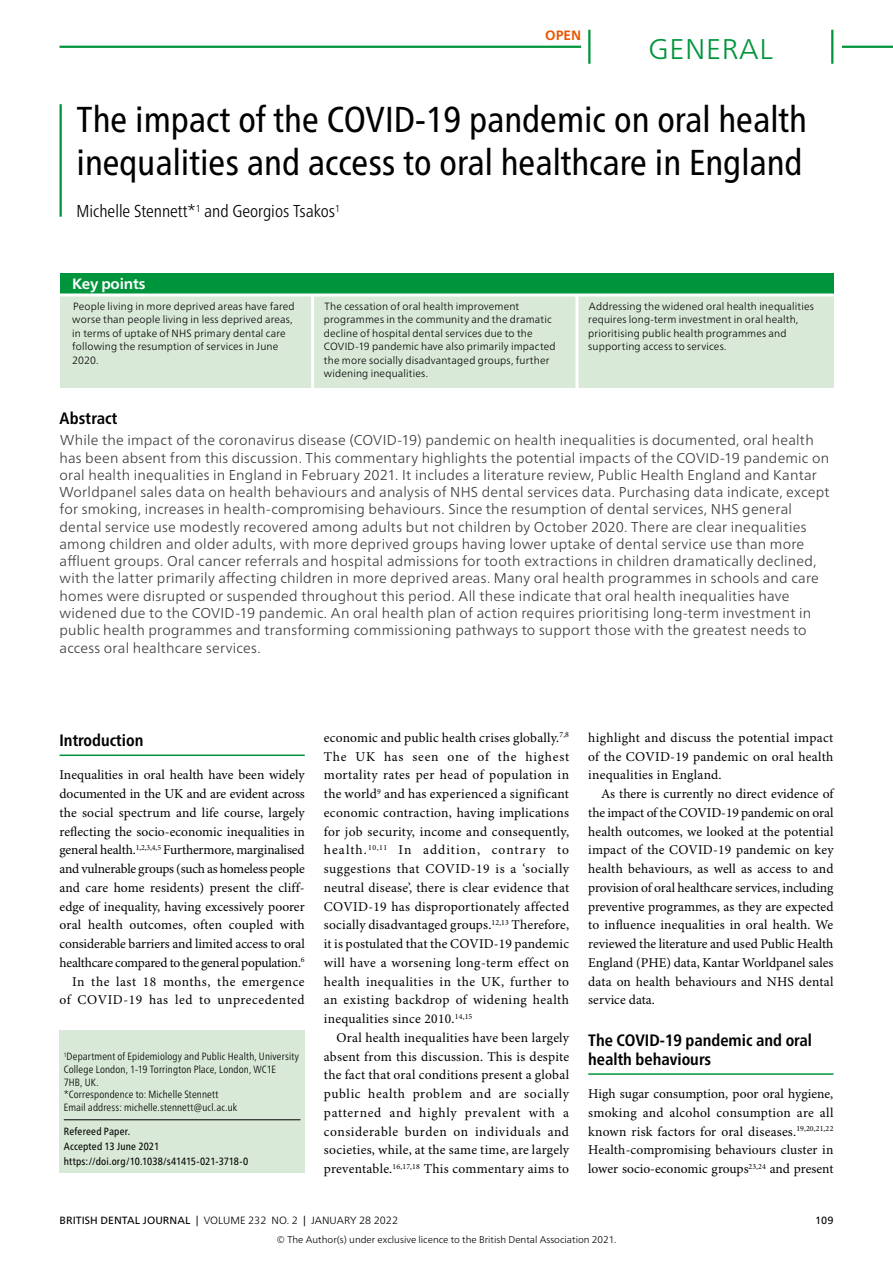
<style>
.page{position:relative;width:893px;height:1263px;background:#fff}
.page>*{position:absolute;margin:0;border:0;box-sizing:border-box;transform-origin:0 0}
.Title_3_Cnd_24pt{font:condensed 36px/43.2px "Frutiger Neue LT Pro";color:#000}
.t1{font:28.5px "Frutiger Neue LT Pro Light 2";letter-spacing:.025em;color:#00953c}
.Author_1{font:300 condensed 17.25px "Frutiger Neue LT Pro";color:#000}
.SectionHeading_1_MSS{font:700 condensed 16.5px/18.8px "Frutiger Neue LT Pro";color:#000}
.Abstract_Heading_MSS{font:700 condensed 16.5px "Frutiger Neue LT Pro";letter-spacing:.01em;color:#000}
.Key_Points_Heading_x{font:700 15px "Frutiger Neue LT Pro";letter-spacing:-.01em;color:#fff}
.t2{font:14.25px/17.2px "Frutiger Neue LT Pro Light 2";letter-spacing:.015em;color:#3a3a39}
.Para_9pt_justified{font:13.5px/18.8px "Minion Pro";letter-spacing:.02em;color:#000;text-align:justify}
.Para_9pt_justified_1{font:13.5px/18.8px "Minion Pro";letter-spacing:-.01em;color:#000;text-align:justify}
.Para_9pt_justified-2{font:13.5px/18.8px "Minion Pro";letter-spacing:.04em;color:#000;text-align:right}
.NoXML_MSS_page_tag_t{font:700 13.5px "Frutiger Neue LT Pro";color:#ea5602}
.t3{font:10.5px/13.5px "Frutiger Neue LT Pro Light 2";letter-spacing:.015em;color:#000}
.NoXML_Biography_MSS{font:300 condensed 10.5px/12.8px "Frutiger Neue LT Pro";letter-spacing:.015em;color:#000}
.NoXML_article_detail{font:condensed 10.5px "Frutiger Neue LT Pro";letter-spacing:.015em;color:#000}
.t4{font:10.5px "Frutiger Neue LT Pro";letter-spacing:.005em;color:#000}
.t5{font:9.75px "Frutiger Neue LT Pro Light 2";color:#000}
.s1{font-family:"Frutiger Neue LT Pro";font-weight:300}
.s2{font-weight:300}
.s3{font-family:"Frutiger Neue LT Pro Light 2"}
</style>
<div class="page">
<div style="left:60px;top:273px;width:773px;height:114px;background:#d8e9d7"></div>
<hr style="left:60px;top:104px;width:2px;height:113px;background:#00953c">
<hr style="left:60px;top:754px;width:245px;height:2px;background:#00953c">
<hr style="left:588px;top:1073px;width:245px;height:2px;background:#00953c">
<div style="left:60px;top:273px;width:773px;height:20px;background:#00953c"></div>
<hr style="left:60px;top:293px;width:773px;height:3px;background:#fff">
<div style="left:60px;top:1031px;width:245px;height:142px;background:#d8e9d7"></div>
<hr style="left:64px;top:1119px;width:236px;height:1px;background:#000">
<hr style="left:311px;top:295px;width:3px;height:97px;background:#fff">
<hr style="left:575px;top:295px;width:3px;height:97px;background:#fff">
<hr style="left:60px;top:46px;width:521px;height:2px;background:#00953c">
<hr style="left:842px;top:46px;width:51px;height:2px;background:#00953c">
<hr style="left:588px;top:30px;width:2px;height:34px;background:#00953c">
<hr style="left:831px;top:30px;width:2px;height:34px;background:#00953c">
<p class="NoXML_MSS_page_tag_t" style="left:545px;top:27px;width:38px">OPEN</p>
<h2 class="t1" style="left:648px;top:32px;width:126px">GENERAL</h2>
<p class="Title_3_Cnd_24pt" style="left:77px;top:98px;width:732px">The impact of the COVID-19 pandemic on oral health inequalities and access to oral healthcare in England</p>
<p class="Author_1" style="left:77px;top:201px;width:265px">Michelle Stennett*<sup>1</sup> and Georgios Tsakos<sup>1</sup></p>
<p class="Key_Points_Heading_x" style="left:72px;top:275px;width:75px">Key points</p>
<p class="t3" style="left:72px;top:300px;width:224px">People living in more deprived areas have fared worse than people living in less deprived areas, in terms of uptake of NHS primary dental care following the resumption of services in June 2020.</p>
<p class="t3" style="left:324px;top:300px;width:233px">The cessation of oral health improvement programmes in the community and the dramatic decline of hospital dental services due to the COVID-19 pandemic have also primarily impacted the more socially disadvantaged groups, further widening inequalities.</p>
<p class="t3" style="left:588px;top:300px;width:227px">Addressing the widened oral health inequalities requires long-term investment in oral health, prioritising public health programmes and supporting access to services.</p>
<p class="Abstract_Heading_MSS" style="left:60px;top:408px;width:59px">Abstract</p>
<p class="t2" style="left:60px;top:432px;width:771px">While the impact of the coronavirus disease (COVID-19) pandemic on health inequalities is documented, oral health has been absent from this discussion. This commentary highlights the potential impacts of the COVID-19 pandemic on oral health inequalities in England in February 2021. It includes a literature review, Public Health England and Kantar Worldpanel sales data on health behaviours and analysis of NHS dental services data. Purchasing data indicate, except for smoking, increases in health-compromising behaviours. Since the resumption of dental services, NHS general dental service use modestly recovered among adults but not children by October 2020. There are clear inequalities among children and older adults, with more deprived groups having lower uptake of dental service use than more <span class="s1">affluent groups. Oral cancer referrals and hospital admissions for tooth extractions in children dramatically declined, with the latter primarily affecting children in more deprived areas. Many oral health programmes in schools and care </span>homes were disrupted or suspended throughout this period. All these indicate that oral health inequalities have widened due to the COVID-19 pandemic. An oral health plan of action requires prioritising long-term investment in public health programmes and transforming commissioning pathways to support those with the greatest needs to access oral healthcare services.</p>
<p class="SectionHeading_1_MSS" style="left:60px;top:731px;width:85px">Introduction</p>
<p class="Para_9pt_justified_1" style="left:60px;top:766px;width:247px">Inequalities in oral health have been widely documented in the UK and are evident across the social spectrum and life course, largely reflecting the socio-economic inequalities in general health.<sup>1,2,3,4,5</sup> Furthermore, marginalised and vulnerable groups (such as homeless people and care home residents) present the cliff&shy;edge of inequality, having excessively poorer oral health outcomes, often coupled with considerable barriers and limited access to oral healthcare compared to the general population.<sup>6</sup></p>
<p class="Para_9pt_justified-2" style="left:60px;top:972px;width:247px">In the last 18 months, the emergence of COVID-19 has led to unprecedented</p>
<p class="NoXML_Biography_MSS" style="left:64px;top:1050px;width:237px"><sup>1</sup>Department of Epidemiology and Public Health, University College London, 1-19 Torrington Place, London, WC1E<br>7HB, UK.<br>*Correspondence to: Michelle Stennett<br>Email address: michelle.stennett@ucl.ac.uk</p>
<p class="NoXML_article_detail" style="left:64px;top:1125px;width:68px">Refereed Paper.</p>
<p class="NoXML_article_detail" style="left:64px;top:1140px;width:97px">Accepted 13 June 2021</p>
<p class="NoXML_article_detail" style="left:64px;top:1155px;width:186px">https://doi.org/10.1038/s41415-021-3718-0</p>
<p class="Para_9pt_justified" style="left:324px;top:729px;width:247px">economic and public health crises globally.<sup>7,8<br></sup>The UK has seen one of the highest mortality rates per head of population in the world<sup>9</sup> and has experienced a significant economic contraction, having implications for job security, income and consequently, health.<sup>10,11</sup> In addition, contrary to suggestions that COVID-19 is a ‘socially neutral disease’, there is clear evidence that COVID-19 has disproportionately affected socially disadvantaged groups.<sup>12,13</sup> Therefore, it is postulated that the COVID-19 pandemic will have a worsening long-term effect on health inequalities in the UK, further to an existing backdrop of widening health inequalities since 2010.<sup>14,15</sup></p>
<p class="Para_9pt_justified" style="left:324px;top:1029px;width:247px;text-indent:13px">Oral health inequalities have been largely absent from this discussion. This is despite the fact that oral conditions present a global public health problem and are socially patterned and highly prevalent with a considerable burden on individuals and societies, while, at the same time, are largely preventable.<sup>16,17,18</sup> This commentary aims to</p>
<p class="Para_9pt_justified" style="left:588px;top:729px;width:247px">highlight and discuss the potential impact of the COVID-19 pandemic on oral health inequalities in England.</p>
<p class="Para_9pt_justified" style="left:588px;top:785px;width:247px;text-indent:13px">As there is currently no direct evidence of the impact of the COVID-19 pandemic on oral health outcomes, we looked at the potential impact of the COVID-19 pandemic on key health behaviours, as well as access to and provision of oral healthcare services, including preventive programmes, as they are expected to influence inequalities in oral health. We reviewed the literature and used Public Health England (PHE) data, Kantar Worldpanel sales data on health behaviours and NHS dental service data.</p>
<p class="SectionHeading_1_MSS" style="left:588px;top:1031px;width:225px">The COVID-19 pandemic and oral health behaviours</p>
<p class="Para_9pt_justified_1" style="left:588px;top:1085px;width:247px">High sugar consumption, poor oral hygiene, smoking and alcohol consumption are all known risk factors for oral diseases.<sup>19,20,21,22<br></sup>Health-compromising behaviours cluster in lower socio-economic groups<sup>23,24</sup> and present</p>
<p class="t4" style="left:60px;top:1214px;width:340px">BRITISH DENTAL JOURNAL | <span class="s2">VOLUME 232 NO. 2</span> | <span class="s3">Jan uary 28 2022</span></p>
<p class="t4" style="left:815px;top:1214px;width:20px">109</p>
<p class="t5" style="left:276px;top:1234px;width:342px">© The Author(s) under exclusive licence to the British Dental Association 2021.</p>
</div>
